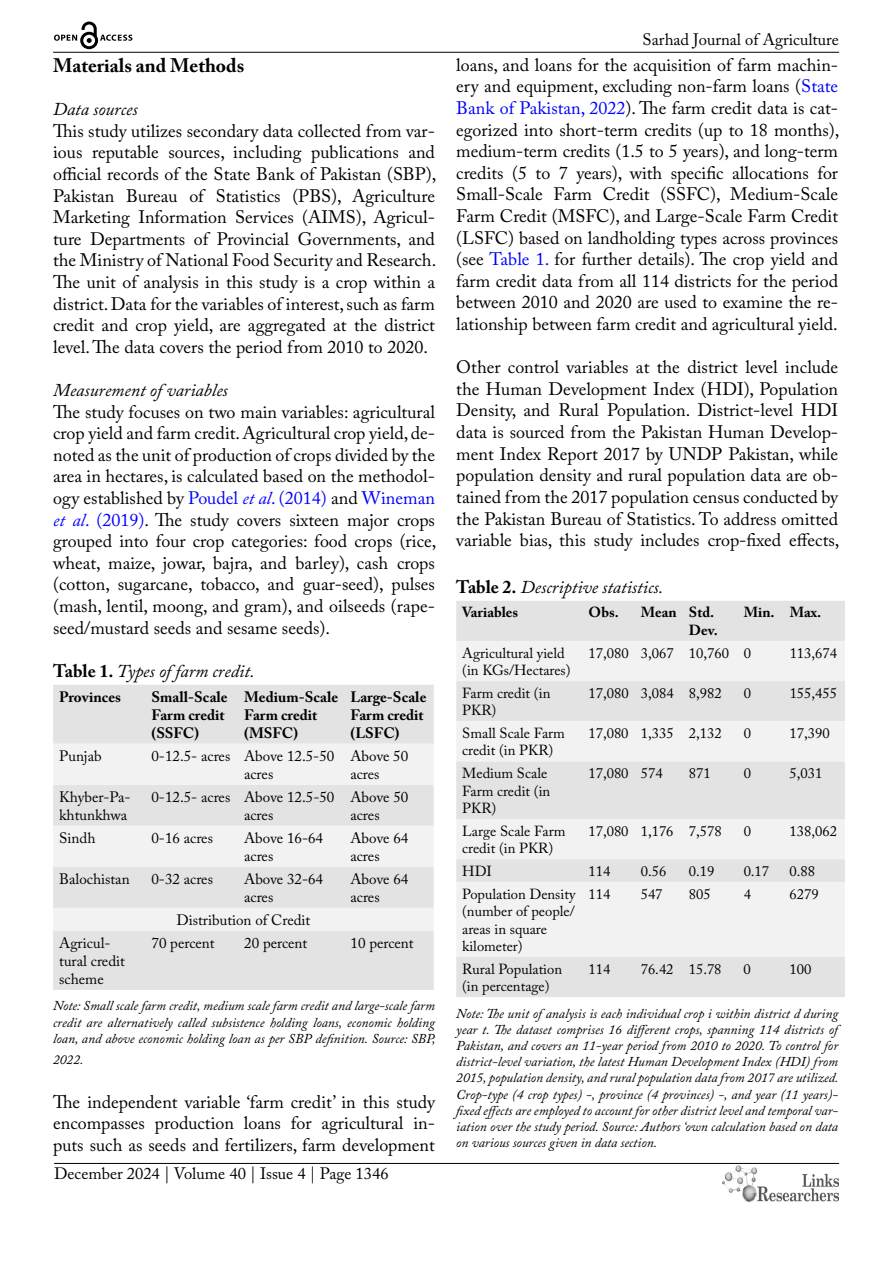
<style>
.page{position:relative;width:893px;height:1263px;background:#fff}
.page>*{position:absolute;margin:0;border:0;box-sizing:border-box;transform-origin:0 0}
.t1{font:700 19.5px "Adobe Caslon Pro";color:#000}
.t2{font:18px/21.6px "Adobe Caslon Pro";color:#000;text-align:justify}
.t3{font:italic 18px "Adobe Caslon Pro";color:#000}
.t4{font:16.5px "Adobe Caslon Pro";color:#000}
.t5{font:15px/18px "Adobe Caslon Pro";color:#000}
.t6{font:700 15px/18px "Adobe Caslon Pro";color:#000}
.t7{font:14.55px/17.4px "Adobe Caslon Pro";color:#000}
.t8{font:700 14.55px/17.4px "Adobe Caslon Pro";color:#000;text-align:right}
.t9{font:italic 13.5px/16.2px "Adobe Caslon Pro";color:#000;text-align:justify}
.s1{color:#00f}
.s2{font-style:italic;color:#00f}
.s3{font-weight:700;font-style:normal}
</style>
<div class="page">
<hr style="left:53px;top:52px;width:786px;height:1px;background:#000">
<hr style="left:54px;top:1163px;width:785px;height:1px;background:#000">
<img style="left:722px;top:1166px;width:117px;height:36px">
<svg style="left:54px;top:22px;width:78px;height:27px"></svg>
<div style="left:53px;top:685px;width:381px;height:305px;background:#e3e3e3"></div>
<svg style="left:53px;top:744px;width:381px;height:187px;fill:#f2f2f2"></svg>
<div style="left:456px;top:601px;width:389px;height:396px;background:#e3e3e3"></div>
<svg style="left:456px;top:641px;width:389px;height:316px;fill:#f2f2f2"></svg>
<p class="t1" style="left:53px;top:54px;width:193px">Materials and Methods</p>
<p class="t3" style="left:53px;top:98px;width:86px">Data sources</p>
<p class="t2" style="left:53px;top:120px;width:385px">This study utilizes secondary data collected from var&shy;ious reputable sources, including publications and official records of the State Bank of Pakistan (SBP), Pakistan Bureau of Statistics (PBS), Agriculture Marketing Information Services (AIMS), Agricul&shy;ture Departments of Provincial Governments, and the Ministry of National Food Security and Research.<br>The unit of analysis in this study is a crop within a district. Data for the variables of interest, such as farm credit and crop yield, are aggregated at the district level. The data covers the period from 2010 to 2020.</p>
<p class="t3" style="left:53px;top:379px;width:176px">Measurement of variables</p>
<p class="t2" style="left:53px;top:401px;width:385px">The study focuses on two main variables: agricultural crop yield and farm credit. Agricultural crop yield, de&shy;noted as the unit of production of crops divided by the area in hectares, is calculated based on the methodol&shy;ogy established by <span class="s1">Poudel</span> <span class="s2">et al</span><span class="s1">. (2014)</span> and <span class="s1">Wineman </span><span class="s2">et al</span><span class="s1">. (2019)</span>. The study covers sixteen major crops grouped into four crop categories: food crops (rice, wheat, maize, jowar, bajra, and barley), cash crops (cotton, sugarcane, tobacco, and guar-seed), pulses (mash, lentil, moong, and gram), and oilseeds (rape&shy;seed/mustard seeds and sesame seeds).</p>
<p class="t3" style="left:53px;top:660px;width:203px"><span class="s3">Table 1.</span> Types of farm credit.</p>
<p class="t6" style="left:59px;top:687px;width:63px">Provinces</p>
<p class="t6" style="left:151px;top:687px;width:78px">Small-Scale<br>Farm credit (SSFC)</p>
<p class="t6" style="left:244px;top:687px;width:96px">Medium-Scale<br>Farm credit (MSFC)</p>
<p class="t6" style="left:350px;top:687px;width:77px">Large-Scale<br>Farm credit (LSFC)</p>
<p class="t5" style="left:59px;top:746px;width:44px">Punjab</p>
<p class="t5" style="left:244px;top:746px;width:92px;text-indent:-93px">0-12.5- acres Above 12.5-50 acres</p>
<p class="t5" style="left:350px;top:746px;width:59px">Above 50 acres</p>
<p class="t5" style="left:59px;top:787px;width:73px">Khyber-Pa&shy;khtunkhwa</p>
<p class="t5" style="left:244px;top:787px;width:92px;text-indent:-93px">0-12.5- acres Above 12.5-50 acres</p>
<p class="t5" style="left:350px;top:787px;width:59px">Above 50 acres</p>
<p class="t5" style="left:59px;top:829px;width:38px">Sindh</p>
<p class="t5" style="left:151px;top:829px;width:63px">0-16 acres</p>
<p class="t5" style="left:244px;top:829px;width:80px">Above 16-64 acres</p>
<p class="t5" style="left:350px;top:829px;width:59px">Above 64 acres</p>
<p class="t5" style="left:59px;top:870px;width:72px">Balochistan</p>
<p class="t5" style="left:151px;top:870px;width:63px">0-32 acres</p>
<p class="t5" style="left:244px;top:870px;width:80px">Above 32-64 acres</p>
<p class="t5" style="left:350px;top:870px;width:59px">Above 64 acres</p>
<p class="t5" style="left:177px;top:911px;width:135px">Distribution of Credit</p>
<p class="t5" style="left:59px;top:934px;width:67px">Agricul&shy;tural credit scheme</p>
<p class="t5" style="left:151px;top:934px;width:65px">70 percent</p>
<p class="t5" style="left:244px;top:934px;width:65px">20 percent</p>
<p class="t5" style="left:350px;top:934px;width:65px">10 percent</p>
<p class="t9" style="left:53px;top:997px;width:384px">Note: Small scale farm credit, medium scale farm credit and large-scale farm credit are alternatively called subsistence holding loans, economic holding loan, and above economic holding loan as per SBP definition. Source: SBP,</p>
<p class="t9" style="left:53px;top:1051px;width:32px">2022.</p>
<p class="t2" style="left:53px;top:1090px;width:383px">The independent variable ‘farm credit’ in this study encompasses production loans for agricultural in&shy;puts such as seeds and fertilizers, farm development</p>
<p class="t4" style="left:54px;top:1164px;width:336px">December 2024 | Volume 40 | Issue 4 | Page 1346</p>
<p class="t4" style="left:643px;top:30px;width:198px">Sarhad Journal of Agriculture</p>
<p class="t2" style="left:456px;top:54px;width:385px">loans, and loans for the acquisition of farm machin&shy;ery and equipment, excluding non-farm loans (<span class="s1">State Bank of Pakistan, 2022</span>). The farm credit data is cat&shy;egorized into short-term credits (up to 18 months), medium-term credits (1.5 to 5 years), and long-term credits (5 to 7 years), with specific allocations for Small-Scale Farm Credit (SSFC), Medium-Scale Farm Credit (MSFC), and Large-Scale Farm Credit (LSFC) based on landholding types across provinces (see <span class="s1">Table 1.</span> for further details). The crop yield and farm credit data from all 114 districts for the period between 2010 and 2020 are used to examine the re&shy;lationship between farm credit and agricultural yield.</p>
<p class="t2" style="left:456px;top:356px;width:385px">Other control variables at the district level include the Human Development Index (HDI), Population Density, and Rural Population. District-level HDI data is sourced from the Pakistan Human Develop&shy;ment Index Report 2017 by UNDP Pakistan, while population density and rural population data are ob&shy;tained from the 2017 population census conducted by the Pakistan Bureau of Statistics. To address omitted variable bias, this study includes crop-fixed effects,</p>
<p class="t3" style="left:456px;top:576px;width:208px"><span class="s3">Table 2.</span> Descriptive statistics.</p>
<p class="t8" style="left:462px;top:604px;width:57px">Variables</p>
<p class="t8" style="left:589px;top:604px;width:32px">Obs.</p>
<p class="t8" style="left:641px;top:604px;width:78px">Mean Std.<br>Dev.</p>
<p class="t8" style="left:744px;top:604px;width:79px">Min. Max.</p>
<p class="t7" style="left:462px;top:644px;width:110px">Agricultural yield (in KGs/Hectares)</p>
<p class="t7" style="left:589px;top:644px;width:164px">17,080 3,067 10,760 0</p>
<p class="t7" style="left:790px;top:644px;width:49px">113,674</p>
<p class="t7" style="left:462px;top:684px;width:90px">Farm credit (in<br>PKR)</p>
<p class="t7" style="left:588px;top:684px;width:135px">17,080 3,084 8,982</p>
<p class="t7" style="left:744px;top:684px;width:9px">0</p>
<p class="t7" style="left:790px;top:684px;width:49px">155,455</p>
<p class="t7" style="left:462px;top:724px;width:104px">Small Scale Farm credit (in PKR)</p>
<p class="t7" style="left:588px;top:724px;width:135px">17,080 1,335 2,132</p>
<p class="t7" style="left:744px;top:724px;width:9px">0</p>
<p class="t7" style="left:790px;top:724px;width:42px">17,390</p>
<p class="t7" style="left:462px;top:764px;width:90px">Medium Scale<br>Farm credit (in<br>PKR)</p>
<p class="t7" style="left:588px;top:764px;width:76px">17,080 574</p>
<p class="t7" style="left:689px;top:764px;width:23px">871</p>
<p class="t7" style="left:744px;top:764px;width:9px">0</p>
<p class="t7" style="left:790px;top:764px;width:34px">5,031</p>
<p class="t7" style="left:462px;top:822px;width:105px">Large Scale Farm credit (in PKR)</p>
<p class="t7" style="left:588px;top:822px;width:135px">17,080 1,176 7,578</p>
<p class="t7" style="left:744px;top:822px;width:9px">0</p>
<p class="t7" style="left:790px;top:822px;width:49px">138,062</p>
<p class="t7" style="left:462px;top:862px;width:31px">HDI</p>
<p class="t7" style="left:588px;top:862px;width:23px">114</p>
<p class="t7" style="left:641px;top:862px;width:27px">0.56</p>
<p class="t7" style="left:689px;top:862px;width:27px">0.19</p>
<p class="t7" style="left:744px;top:862px;width:27px">0.17</p>
<p class="t7" style="left:790px;top:862px;width:27px">0.88</p>
<p class="t7" style="left:462px;top:885px;width:115px">Population Density (number of people/ areas in square kilometer)</p>
<p class="t7" style="left:588px;top:885px;width:23px">114</p>
<p class="t7" style="left:641px;top:885px;width:23px">547</p>
<p class="t7" style="left:689px;top:885px;width:23px">805</p>
<p class="t7" style="left:744px;top:885px;width:9px">4</p>
<p class="t7" style="left:790px;top:885px;width:31px">6279</p>
<p class="t7" style="left:462px;top:960px;width:101px">Rural Population (in percentage)</p>
<p class="t7" style="left:588px;top:960px;width:23px">114</p>
<p class="t7" style="left:641px;top:960px;width:82px">76.42 15.78</p>
<p class="t7" style="left:744px;top:960px;width:9px">0</p>
<p class="t7" style="left:790px;top:960px;width:23px">100</p>
<p class="t9" style="left:456px;top:1005px;width:384px">Note: The unit of analysis is each individual crop i within district d during year t. The dataset comprises 16 different crops, spanning 114 districts of Pakistan, and covers an 11-year period from 2010 to 2020. To control for district-level variation, the latest Human Development Index (HDI) from 2015, population density, and rural population data from 2017 are utilized.<br>Crop-type (4 crop types) -, province (4 provinces) -, and year (11 years)- fixed effects are employed to account for other district level and temporal var&shy;iation over the study period. Source: Authors ‘own calculation based on data on various sources given in data section.</p>
</div>
